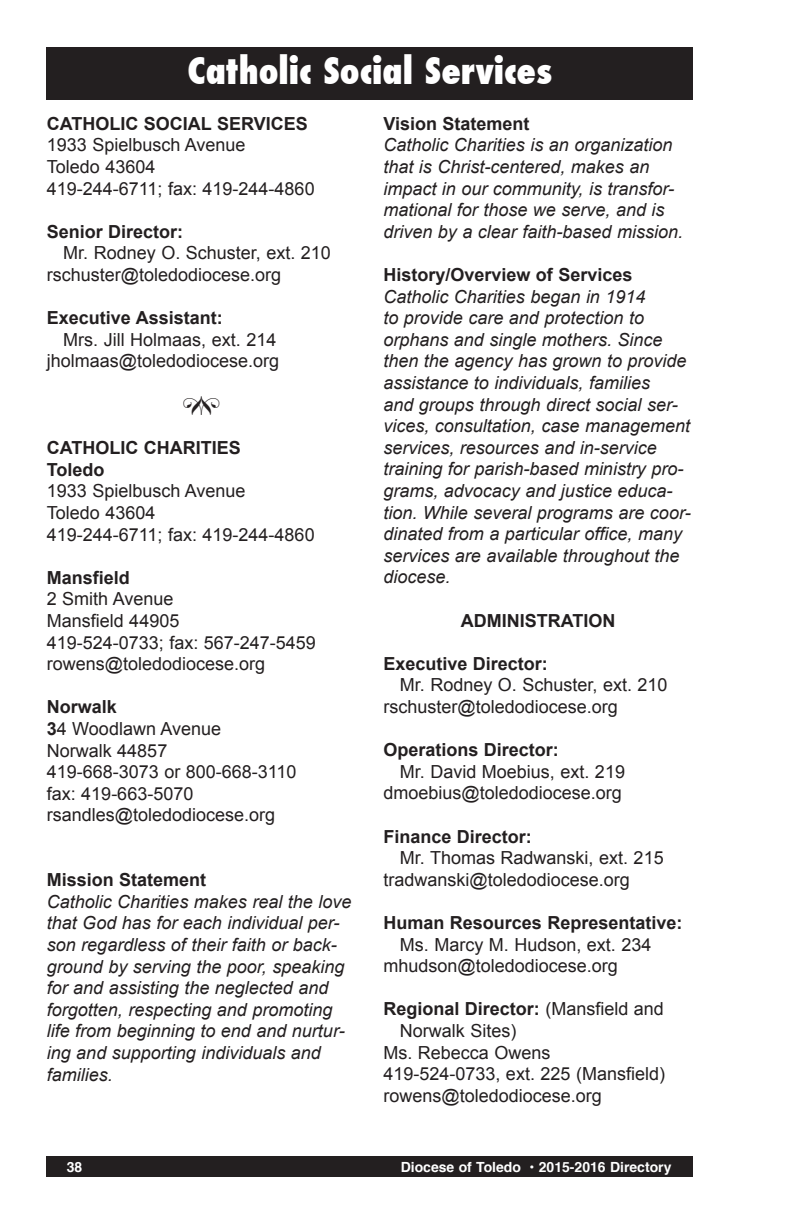
<style>
.page{position:relative;width:792px;height:1224px;background:#fff}
.page>*{position:absolute;margin:0;border:0;box-sizing:border-box;transform-origin:0 0}
.t1{font:800 condensed 36px "Futura";color:#fff}
.t2{font:italic 18px/21.6px "Arial";color:#231f20}
.t3{font:18px/21.6px "Arial";color:#231f20}
.t4{font:700 18px/21.6px "Arial";color:#231f20}
.t5{font:700 14px "Helvetica";color:#fff}
.s1{font-weight:400}
.s2{font-weight:700}
</style>
<div class="page">
<div style="left:47px;top:1156px;width:646px;height:21px;background:#231f20"></div>
<div style="left:47px;top:48px;width:646px;height:52px;background:#231f20"></div>
<h1 class="t1" style="left:188px;top:47px;width:366px">Catholic Social Services</h1>
<p class="t4" style="left:47px;top:113px;width:263px">CATHOLIC SOCIAL SERVICES</p>
<p class="t3" style="left:47px;top:134px;width:269px">1933 Spielbusch Avenue<br>Toledo 43604<br>419-244-6711; fax: 419-244-4860</p>
<p class="t4" style="left:47px;top:221px;width:138px">Senior Director:</p>
<p class="t3" style="left:47px;top:242px;width:286px;text-indent:17px">Mr. Rodney O. Schuster, ext. 210 rschuster@toledodiocese.org</p>
<p class="t4" style="left:47px;top:308px;width:177px">Executive Assistant:</p>
<p class="t3" style="left:47px;top:329px;width:234px;text-align:right">Mrs. Jill Holmaas, ext. 214 jholmaas@toledodiocese.org</p>
<p class="t4" style="left:383px;top:113px;width:148px">Vision Statement</p>
<p class="t2" style="left:383px;top:134px;width:301px">Catholic Charities is an organization that is Christ-centered, makes an impact in our community, is transfor&shy;mational for those we serve, and is driven by a clear faith-based mission.</p>
<p class="t4" style="left:383px;top:264px;width:251px">History/Overview of Services</p>
<p class="t2" style="left:383px;top:286px;width:309px">Catholic Charities began in 1914<br>to provide care and protection to orphans and single mothers. Since then the agency has grown to provide assistance to individuals, families<br>and groups through direct social ser&shy;vices, consultation, case management services, resources and in-service training for parish-based ministry pro&shy;grams, advocacy and justice educa&shy;tion. While several programs are coor&shy;dinated from a particular office, many services are available throughout the diocese.</p>
<p class="t4" style="left:461px;top:610px;width:156px">ADMINISTRATION</p>
<p class="t4" style="left:383px;top:653px;width:166px">Executive Director:</p>
<p class="t3" style="left:383px;top:674px;width:286px;text-indent:17px">Mr. Rodney O. Schuster, ext. 210 rschuster@toledodiocese.org</p>
<p class="t4" style="left:383px;top:740px;width:177px">Operations Director:</p>
<p class="t3" style="left:383px;top:761px;width:243px;text-align:right">Mr. David Moebius, ext. 219 dmoebius@toledodiocese.org</p>
<p class="t4" style="left:383px;top:826px;width:150px">Finance Director:</p>
<p class="t3" style="left:383px;top:847px;width:282px;text-indent:17px">Mr. Thomas Radwanski, ext. 215 tradwanski@toledodiocese.org</p>
<p class="t4" style="left:383px;top:912px;width:301px">Human Resources Representative:</p>
<p class="t3" style="left:383px;top:934px;width:270px;text-indent:17px">Ms. Marcy M. Hudson, ext. 234 mhudson@toledodiocese.org</p>
<p class="t4" style="left:383px;top:999px;width:282px">Regional Director: <span class="s1">(Mansfield and</span></p>
<p class="t3" style="left:400px;top:1020px;width:118px">Norwalk Sites)</p>
<p class="t3" style="left:383px;top:1042px;width:169px">Ms. Rebecca Owens</p>
<p class="t3" style="left:383px;top:1063px;width:283px">419-524-0733, ext. 225 (Mansfield)</p>
<p class="t3" style="left:383px;top:1085px;width:220px">rowens@toledodiocese.org</p>
<p class="t4" style="left:47px;top:438px;width:196px">CATHOLIC CHARITIES<br>Toledo</p>
<p class="t3" style="left:47px;top:480px;width:269px">1933 Spielbusch Avenue<br>Toledo 43604<br>419-244-6711; fax: 419-244-4860</p>
<p class="t4" style="left:47px;top:567px;width:85px">Mansfield</p>
<p class="t3" style="left:47px;top:588px;width:271px">2 Smith Avenue<br>Mansfield 44905<br>419-524-0733; fax: 567-247-5459 rowens@toledodiocese.org</p>
<p class="t3" style="left:47px;top:696px;width:251px"><span class="s2">Norwalk<br>3</span>4 Woodlawn Avenue<br>Norwalk 44857<br>419-668-3073 or 800-668-3110 fax: 419-663-5070 rsandles@toledodiocese.org</p>
<p class="t4" style="left:47px;top:870px;width:161px">Mission Statement</p>
<p class="t2" style="left:47px;top:891px;width:306px">Catholic Charities makes real the love that God has for each individual per&shy;son regardless of their faith or back&shy;ground by serving the poor, speaking for and assisting the neglected and forgotten, respecting and promoting life from beginning to end and nurtur&shy;ing and supporting individuals and families.</p>
<p class="t5" style="left:67px;top:1156px;width:17px">38</p>
<p class="t5" style="left:401px;top:1156px;width:272px">Diocese of Toledo • 2015-2016 Directory</p>
</div>
